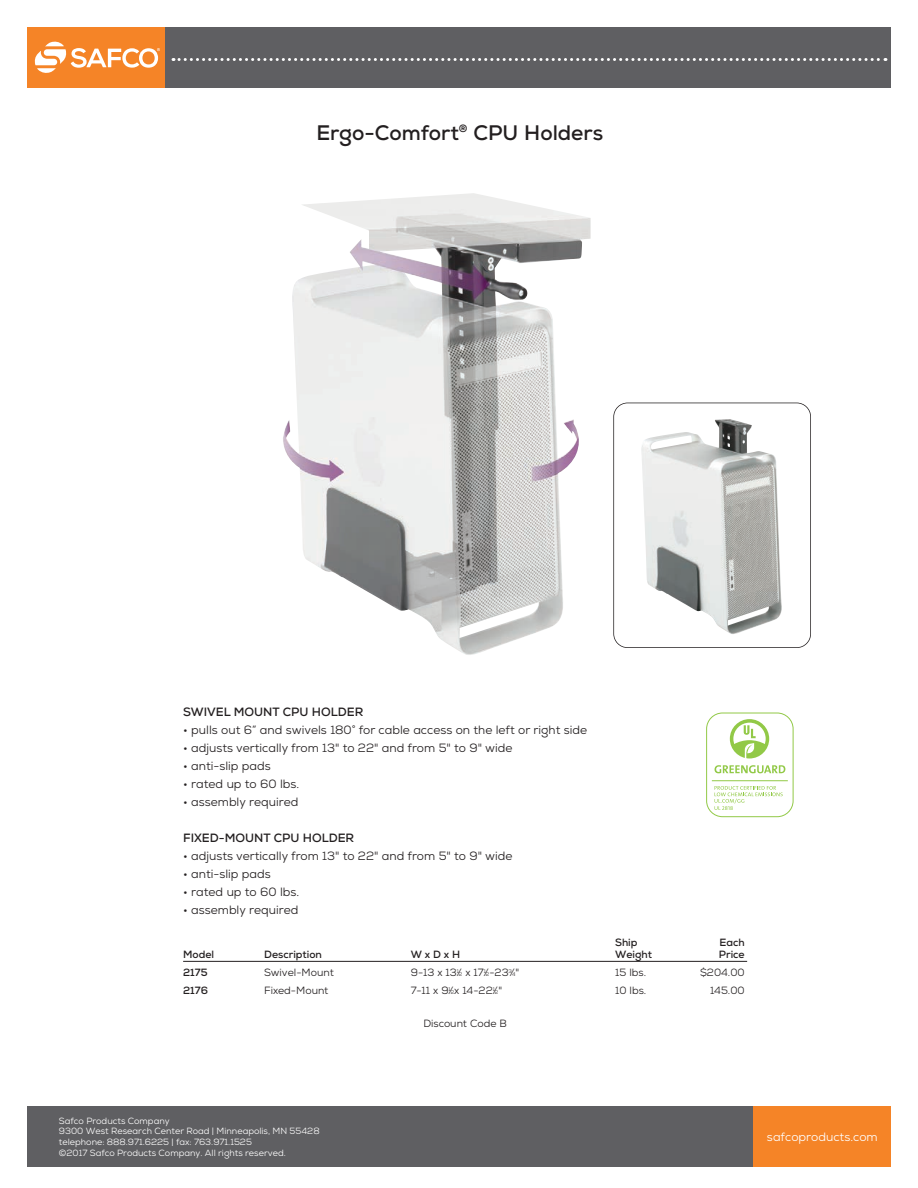
<style>
.page{position:relative;width:918px;height:1188px;background:#fff}
.page>*{position:absolute;margin:0;border:0;box-sizing:border-box;transform-origin:0 0}
.t1{font:700 21px "Nexa";color:#231f20}
.t2{font:12px "Nexa";color:#231f20}
.t3{font:700 12px "Nexa";color:#231f20}
.t4{font:12px "Nexa";color:#fff}
.t5{font:10.5px "Nexa";color:#231f20}
.t6{font:700 10.5px "Nexa";color:#231f20}
.t7{font:9px/10.8px "Nexa";color:#fff}
.s1{font-size:5.25px}
</style>
<div class="page">
<div style="left:27px;top:27px;width:138px;height:60px;background:#f58427"></div>
<div style="left:165px;top:27px;width:726px;height:60px;background:#5f5f62"></div>
<svg style="left:173px;top:58px;width:713px;height:3px"></svg>
<div style="left:753px;top:1106px;width:138px;height:61px;background:#f58427"></div>
<div style="left:27px;top:1106px;width:726px;height:61px;background:#5f5f62"></div>
<svg style="left:34px;top:41px;width:126px;height:32px"></svg>
<img style="left:283px;top:193px;width:308px;height:462px">
<img style="left:641px;top:419px;width:141px;height:215px">
<div style="left:613px;top:403px;width:198px;height:245px;border:2px solid #231f20;border-radius:14px"></div>
<hr style="left:183px;top:961px;width:564px;height:1px;background:#231f20">
<div style="left:706px;top:713px;width:88px;height:104px;border:1px solid #92c947;border-radius:16px"></div>
<svg style="left:730px;top:719px;width:39px;height:40px"></svg>
<svg style="left:715px;top:786px;width:68px;height:24px"></svg>
<hr style="left:712px;top:780px;width:76px;height:1px;background:#92c947">
<svg style="left:715px;top:765px;width:70px;height:8px"></svg>
<h1 class="t1" style="left:316px;top:126px;width:288px">Ergo-Comfort<sup>®</sup> CPU Holders</h1>
<p class="t3" style="left:183px;top:708px;width:182px">SWIVEL MOUNT CPU HOLDER</p>
<p class="t2" style="left:183px;top:726px;width:406px">• pulls out 6” and swivels 180° for cable access on the left or right side</p>
<p class="t2" style="left:183px;top:744px;width:331px">• adjusts vertically from 13" to 22" and from 5" to 9" wide</p>
<p class="t2" style="left:183px;top:762px;width:89px">• anti-slip pads</p>
<p class="t2" style="left:183px;top:780px;width:118px">• rated up to 60 lbs.</p>
<p class="t2" style="left:183px;top:798px;width:117px">• assembly required</p>
<p class="t3" style="left:183px;top:834px;width:173px">FIXED-MOUNT CPU HOLDER</p>
<p class="t2" style="left:183px;top:852px;width:331px">• adjusts vertically from 13" to 22" and from 5" to 9" wide</p>
<p class="t2" style="left:183px;top:870px;width:89px">• anti-slip pads</p>
<p class="t2" style="left:183px;top:888px;width:118px">• rated up to 60 lbs.</p>
<p class="t2" style="left:183px;top:906px;width:117px">• assembly required</p>
<p class="t6" style="left:615px;top:938px;width:24px">Ship</p>
<p class="t6" style="left:719px;top:938px;width:27px">Each</p>
<p class="t6" style="left:183px;top:951px;width:33px">Model</p>
<p class="t6" style="left:264px;top:951px;width:59px">Description</p>
<p class="t6" style="left:411px;top:951px;width:51px">W x D x H</p>
<p class="t6" style="left:615px;top:951px;width:38px">Weight</p>
<p class="t6" style="left:719px;top:951px;width:27px">Price</p>
<p class="t6" style="left:183px;top:969px;width:26px">2175</p>
<p class="t5" style="left:264px;top:969px;width:71px">Swivel-Mount</p>
<p class="t5" style="left:411px;top:969px;width:110px">9-13 x 13<sup>1</sup>⁄<span class="s1">2</span> x 17<sup>1</sup>⁄<span class="s1">2</span>-23<sup>3</sup>⁄<span class="s1">4</span>"</p>
<p class="t5" style="left:615px;top:969px;width:33px">15 lbs.</p>
<p class="t5" style="left:700px;top:969px;width:46px">$204.00</p>
<p class="t6" style="left:183px;top:987px;width:26px">2176</p>
<p class="t5" style="left:264px;top:987px;width:66px">Fixed-Mount</p>
<p class="t5" style="left:411px;top:987px;width:93px">7-11 x 9<sup>1</sup>⁄<span class="s1">2</span>x 14-22<sup>1</sup>⁄<span class="s1">2</span>"</p>
<p class="t5" style="left:615px;top:987px;width:33px">10 lbs.</p>
<p class="t5" style="left:710px;top:987px;width:36px">145.00</p>
<p class="t5" style="left:423px;top:1020px;width:85px">Discount Code B</p>
<p class="t7" style="left:59px;top:1116px;width:262px">Safco Products Company<br>9300 West Research Center Road | Minneapolis, MN 55428 telephone: 888.971.6225 | fax: 763.971.1525<br>©2017 Safco Products Company. All rights reserved.</p>
<p class="t4" style="left:767px;top:1132px;width:112px">safcoproducts.com</p>
</div>
